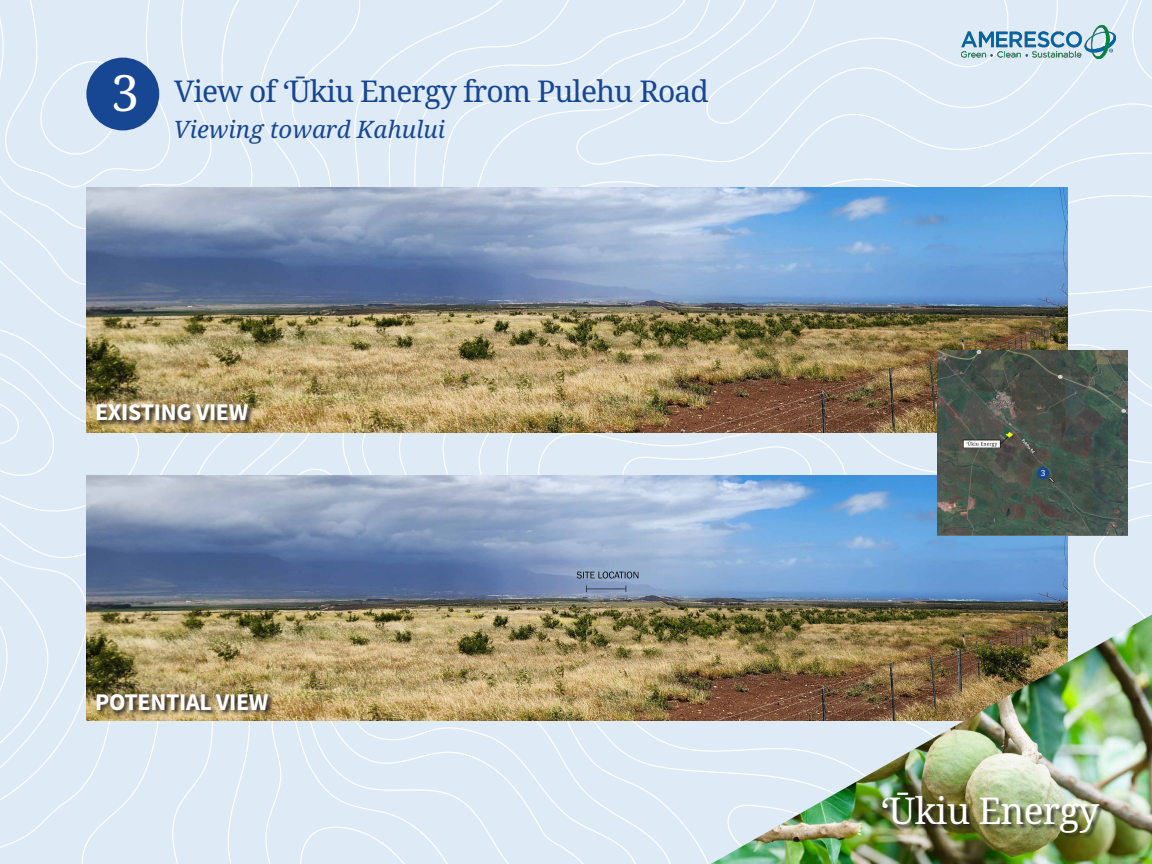
<style>
.page{position:relative;width:1152px;height:864px;background:#fff}
.page>*{position:absolute;margin:0;border:0;box-sizing:border-box;transform-origin:0 0}
.t1{font:36.96px "Noto Serif";letter-spacing:-.02em;color:#fff}
.t2{font:30px "Noto Serif";letter-spacing:-.03em;color:#174793}
.t3{font:24px "Source Sans Variable";letter-spacing:-.01em;color:#fff}
.t4{font:italic 24px "Noto Serif";color:#174793}
.t5{font:8.4px "Noto Serif";color:#fff}
.s1{font-size:50px;color:#fff}
</style>
<div class="page">
<div style="left:78px;top:720px;width:90px;height:144px;background:#deebf6"></div>
<div style="left:168px;top:720px;width:58px;height:144px;background:#deebf6"></div>
<div style="left:226px;top:720px;width:37px;height:144px;background:#deebf6"></div>
<div style="left:263px;top:720px;width:91px;height:144px;background:#deebf6"></div>
<div style="left:0;top:0;width:354px;height:475px;background:#deebf6"></div>
<div style="left:0;top:344px;width:139px;height:468px;background:#deebf6"></div>
<div style="left:0;top:0;width:304px;height:335px;background:#deebf6"></div>
<div style="left:0;top:0;width:254px;height:287px;background:#deebf6"></div>
<div style="left:0;top:0;width:213px;height:229px;background:#deebf6"></div>
<div style="left:3px;top:0;width:169px;height:188px;background:#deebf6"></div>
<div style="left:354px;top:0;width:22px;height:864px;background:#deebf6"></div>
<div style="left:376px;top:0;width:55px;height:864px;background:#deebf6"></div>
<div style="left:431px;top:0;width:698px;height:864px;background:#deebf6"></div>
<div style="left:505px;top:408px;width:647px;height:456px;background:#deebf6"></div>
<svg style="left:536px;top:432px;width:318px;height:43px;background:#dbe5ee"></svg>
<div style="left:622px;top:445px;width:190px;height:30px;background:#deebf6"></div>
<div style="left:870px;top:474px;width:282px;height:137px;background:#deebf6"></div>
<div style="left:529px;top:38px;width:623px;height:370px;background:#deebf6"></div>
<div style="left:588px;top:97px;width:564px;height:276px;background:#deebf6"></div>
<div style="left:918px;top:166px;width:234px;height:155px;background:#deebf6"></div>
<svg style="left:1129px;top:0;width:23px;height:88px;background:#dfebf6"></svg>
<div style="left:1091px;top:508px;width:61px;height:103px;background:#deebf6"></div>
<img style="left:86px;top:187px;width:981px;height:245px">
<img style="left:86px;top:475px;width:981px;height:245px">
<img style="left:937px;top:350px;width:191px;height:185px">
<img style="left:696px;top:611px;width:456px;height:253px">
<div style="left:883px;top:793px;width:223px;height:46px;background:#231f20;opacity:.75"></div>
<img style="left:961px;top:25px;width:154px;height:33px">
<div style="left:86px;top:58px;width:73px;height:72px;background:#174793;border-radius:50%"></div>
<svg style="left:96px;top:693px;width:179px;height:24px;background:#8a7853"></svg>
<svg style="left:96px;top:403px;width:159px;height:24px;background:#8f7d57"></svg>
<div style="left:1037px;top:467px;width:12px;height:12px;background:#174793;border-radius:50%"></div>
<p class="t2" style="left:111px;top:71px;width:599px"><span class="s1">3</span> View of ‘Ūkiu Energy from Pulehu Road</p>
<p class="t4" style="left:174px;top:113px;width:273px">Viewing toward Kahului</p>
<p class="t3" style="left:95px;top:398px;width:155px">EXISTING VIEW</p>
<p class="t3" style="left:95px;top:687px;width:175px">POTENTIAL VIEW</p>
<p class="t5" style="left:1041px;top:467px;width:6px">3</p>
<p class="t1" style="left:880px;top:785px;width:221px">‘Ūkiu Energy</p>
</div>
